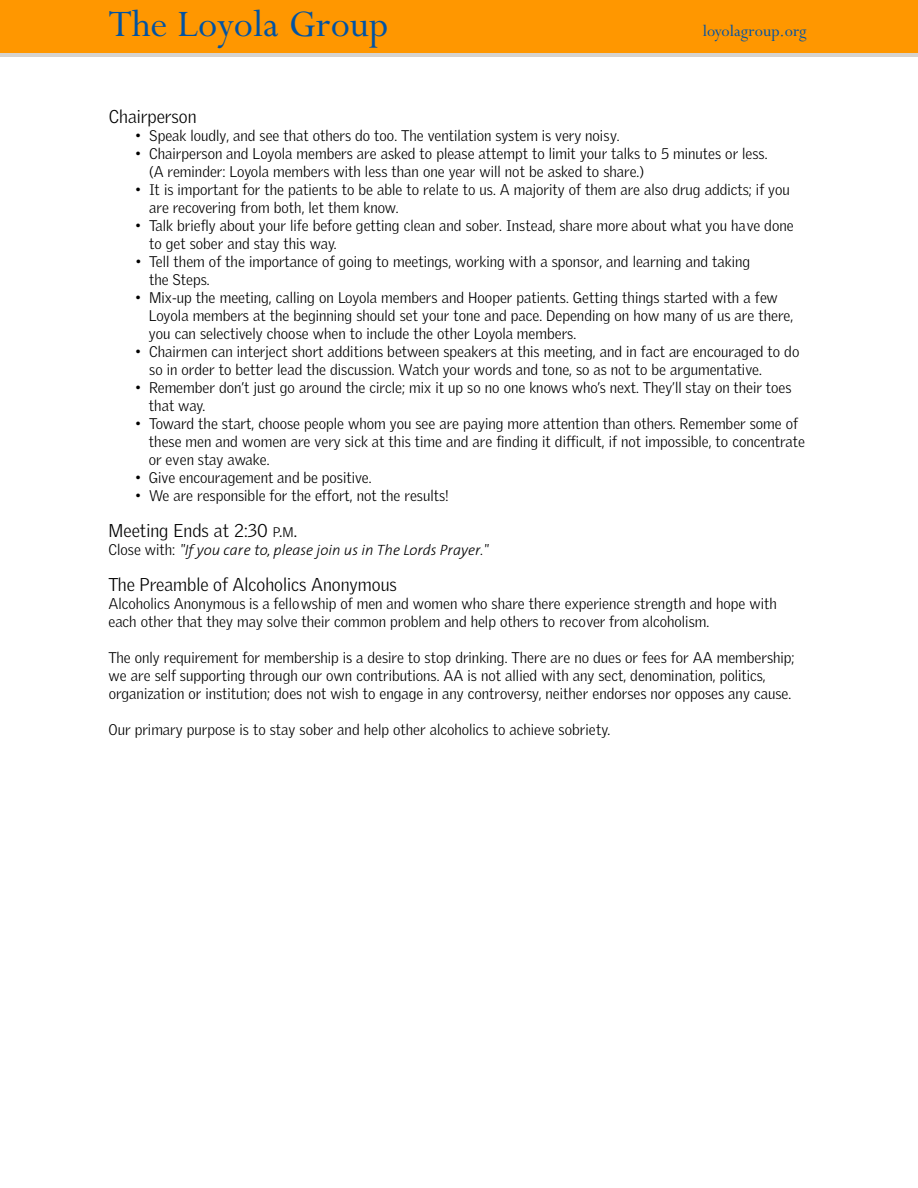
<style>
.page{position:relative;width:918px;height:1188px;background:#fff}
.page>*{position:absolute;margin:0;border:0;box-sizing:border-box;transform-origin:0 0}
.t1{font:42px "Perpetua";color:#0053a3}
.t2{font:300 18px "Griffith Gothic";color:#000}
.t3{font:18px "Perpetua";color:#0053a3}
.t4{font:300 15px/18px "Griffith Gothic";color:#000}
.t5{font:italic 300 15px "The Sans";color:#000}
.s1{font-size:13.5px}
.s2{font-family:"Griffith Gothic";font-style:normal}
</style>
<div class="page">
<div style="left:0;top:0;width:918px;height:53px;background:#ff9700"></div>
<hr style="left:0;top:53px;width:918px;height:3px;background:#d6d3cf">
<h1 class="t1" style="left:109px;top:10px;width:281px">The Loyola Group</h1>
<p class="t3" style="left:703px;top:25px;width:106px">loyolagroup.org</p>
<p class="t2" style="left:109px;top:108px;width:89px">Chairperson</p>
<p class="t4" style="left:136px;top:127px;width:486px">• Speak loudly, and see that others do too. The ventilation system is very noisy.</p>
<p class="t4" style="left:149px;top:145px;width:620px;text-indent:-14px">• Chairperson and Loyola members are asked to please attempt to limit your talks to 5 minutes or less. (A reminder: Loyola members with less than one year will not be asked to share.)</p>
<p class="t4" style="left:149px;top:181px;width:642px;text-indent:-14px">• It is important for the patients to be able to relate to us. A majority of them are also drug addicts; if you are recovering from both, let them know.</p>
<p class="t4" style="left:149px;top:217px;width:646px;text-indent:-14px">• Talk briefly about your life before getting clean and sober. Instead, share more about what you have done to get sober and stay this way.</p>
<p class="t4" style="left:149px;top:253px;width:603px;text-indent:-13px">• Tell them of the importance of going to meetings, working with a sponsor, and learning and taking the Steps.</p>
<p class="t4" style="left:149px;top:289px;width:646px;text-indent:-13px">• Mix-up the meeting, calling on Loyola members and Hooper patients. Getting things started with a few<br>Loyola members at the beginning should set your tone and pace. Depending on how many of us are there, you can selectively choose when to include the other Loyola members.</p>
<p class="t4" style="left:149px;top:343px;width:652px;text-indent:-14px">• Chairmen can interject short additions between speakers at this meeting, and in fact are encouraged to do so in order to better lead the discussion. Watch your words and tone, so as not to be argumentative.</p>
<p class="t4" style="left:149px;top:379px;width:644px;text-indent:-13px">• Remember don’t just go around the circle; mix it up so no one knows who’s next. They’ll stay on their toes that way.</p>
<p class="t4" style="left:149px;top:415px;width:658px;text-indent:-13px">• Toward the start, choose people whom you see are paying more attention than others. Remember some of these men and women are very sick at this time and are finding it difficult, if not impossible, to concentrate or even stay awake.</p>
<p class="t4" style="left:136px;top:469px;width:238px">• Give encouragement and be positive.</p>
<p class="t4" style="left:136px;top:487px;width:315px">• We are responsible for the effort, not the results!</p>
<p class="t2" style="left:109px;top:522px;width:190px">Meeting Ends at 2:30 <span class="s1">P</span>.<span class="s1">M</span>.</p>
<p class="t5" style="left:109px;top:543px;width:381px"><span class="s2">Close with:</span> "If you care to, please join us in The Lords Prayer."</p>
<p class="t2" style="left:109px;top:576px;width:290px">The Preamble of Alcoholics Anonymous</p>
<p class="t4" style="left:108px;top:595px;width:670px">Alcoholics Anonymous is a fellowship of men and women who share there experience strength and hope with each other that they may solve their common problem and help others to recover from alcoholism.</p>
<p class="t4" style="left:109px;top:649px;width:688px">The only requirement for membership is a desire to stop drinking. There are no dues or fees for AA membership; we are self supporting through our own contributions. AA is not allied with any sect, denomination, politics, organization or institution; does not wish to engage in any controversy, neither endorses nor opposes any cause.</p>
<p class="t4" style="left:108px;top:721px;width:503px">Our primary purpose is to stay sober and help other alcoholics to achieve sobriety.</p>
</div>
